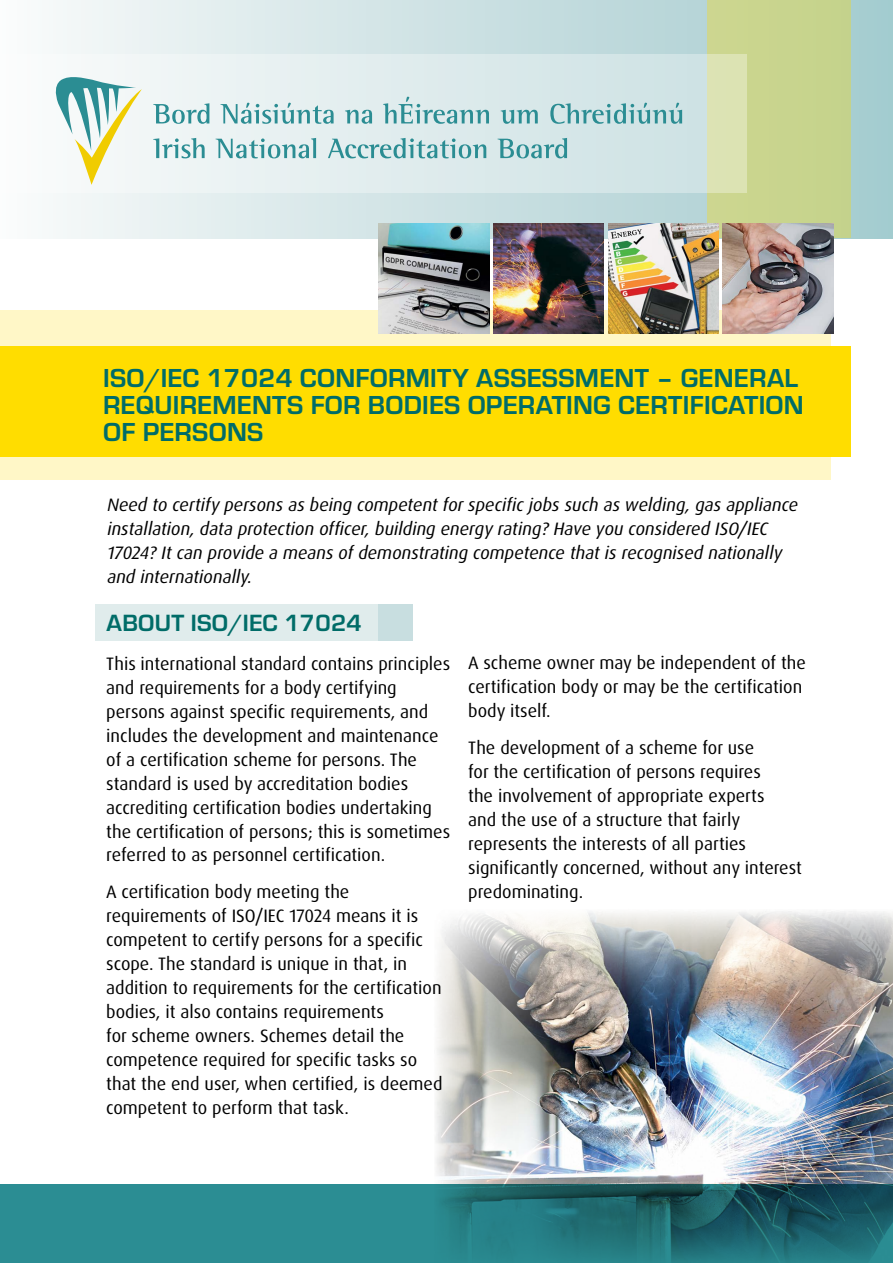
<style>
.page{position:relative;width:893px;height:1263px;background:#fff}
.page>*{position:absolute;margin:0;border:0;box-sizing:border-box;transform-origin:0 0}
.t1{font:700 27px/27px "Eurostile";letter-spacing:.01em;color:#006c68}
.t2{font:700 24.45px "Eurostile";letter-spacing:.01em;color:#006c68}
.t3{font:18px/24px "Dax Pro";color:#000}
.t4{font:italic 18px/24px "Dax Pro";color:#000}
</style>
<div class="page">
<img style="left:435px;top:911px;width:458px;height:273px">
<div style="left:95px;top:604px;width:283px;height:36px;background:#e0ecec"></div>
<div style="left:378px;top:604px;width:35px;height:36px;background:#c8dee0"></div>
<div style="left:0;top:310px;width:831px;height:170px;background:#fff7c7"></div>
<div style="left:0;top:347px;width:850px;height:110px;background:#fd0"></div>
<svg style="left:56px;top:0;width:837px;height:238px;background:#cee2e4"></svg>
<div style="left:707px;top:0;width:143px;height:238px;background:#c8d48e"></div>
<img style="left:723px;top:223px;width:110px;height:111px">
<img style="left:608px;top:223px;width:111px;height:111px">
<img style="left:493px;top:223px;width:111px;height:111px">
<img style="left:378px;top:223px;width:111px;height:111px">
<svg style="left:0;top:1184px;width:893px;height:79px;background:#247a81"></svg>
<svg style="left:56px;top:54px;width:690px;height:138px;background:#deebe8"></svg>
<svg style="left:55px;top:74px;width:87px;height:111px"></svg>
<svg style="left:153px;top:103px;width:56px;height:21px"></svg>
<svg style="left:220px;top:103px;width:114px;height:21px;background:#afd3d5"></svg>
<svg style="left:345px;top:110px;width:27px;height:14px"></svg>
<svg style="left:383px;top:97px;width:106px;height:27px;background:#b4d4d7"></svg>
<svg style="left:501px;top:110px;width:37px;height:14px"></svg>
<svg style="left:550px;top:103px;width:132px;height:21px;background:#a0cacd"></svg>
<svg style="left:153px;top:138px;width:52px;height:20px"></svg>
<svg style="left:216px;top:138px;width:100px;height:20px;background:#add1d4"></svg>
<svg style="left:328px;top:138px;width:158px;height:20px;background:#aacfd2"></svg>
<svg style="left:498px;top:138px;width:69px;height:20px"></svg>
<h1 class="t1" style="left:103px;top:363px;width:702px">ISO/IEC 17024 CONFORMITY ASSESSMENT – GENERAL<br>REQUIREMENTS FOR BODIES OPERATING CERTIFICATION<br>OF PERSONS</h1>
<p class="t4" style="left:107px;top:493px;width:692px">Need to certify persons as being competent for specific jobs such as welding, gas appliance installation, data protection officer, building energy rating? Have you considered ISO/IEC 17024? It can provide a means of demonstrating competence that is recognised nationally and internationally.</p>
<h2 class="t2" style="left:107px;top:605px;width:257px">ABOUT ISO/IEC 17024</h2>
<p class="t3" style="left:106px;top:651px;width:345px">This international standard contains principles and requirements for a body certifying persons against specific requirements, and includes the development and maintenance of a certification scheme for persons. The standard is used by accreditation bodies accrediting certification bodies undertaking the certification of persons; this is sometimes referred to as personnel certification.</p>
<p class="t3" style="left:106px;top:880px;width:338px">A certification body meeting the requirements of ISO/IEC 17024 means it is competent to certify persons for a specific scope. The standard is unique in that, in addition to requirements for the certification bodies, it also contains requirements<br>for scheme owners. Schemes detail the competence required for specific tasks so that the end user, when certified, is deemed competent to perform that task.</p>
<p class="t3" style="left:468px;top:651px;width:339px">A scheme owner may be independent of the certification body or may be the certification body itself.</p>
<p class="t3" style="left:468px;top:736px;width:335px">The development of a scheme for use<br>for the certification of persons requires<br>the involvement of appropriate experts<br>and the use of a structure that fairly represents the interests of all parties significantly concerned, without any interest predominating.</p>
</div>
